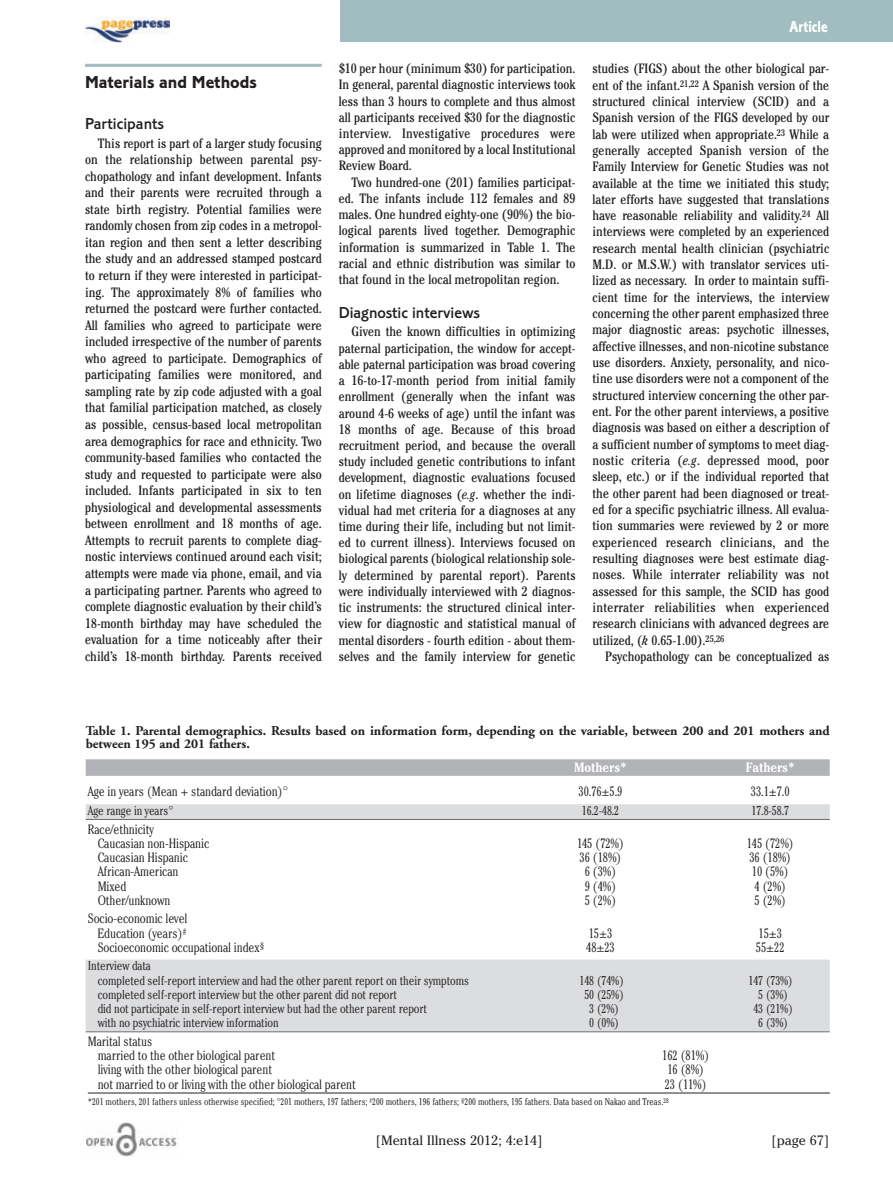
<style>
.page{position:relative;width:893px;height:1191px;background:#fff}
.page>*{position:absolute;margin:0;border:0;box-sizing:border-box;transform-origin:0 0}
.t1{font:18px "Corinthian Bold Plain";color:#231f20}
.t2{font:16.5px "Corinthian Medium Plain";color:#231f20}
.t3{font:16.5px "Corinthian Bold Condensed Plain";color:#fff}
.t4{font:condensed 13.5px/16.4px "Cheltenham";color:#231f20;text-align:justify}
.t5{font:300 condensed 13.5px/14.2px "Cheltenham";letter-spacing:-.01em;color:#231f20}
.t6{font:700 13.5px/13.5px "Adobe Garamond";color:#231f20}
.t7{font:13.5px "Cheltenham";color:#231f20}
.t8{font:700 condensed 13.5px "Cheltenham";letter-spacing:-.01em;color:#fff}
.t9{font:300 condensed 12.75px/14.2px "Cheltenham";letter-spacing:-.01em;color:#231f20}
.t10{font:300 condensed 9.75px "Cheltenham";color:#231f20}
.s1{font-style:italic}
</style>
<div class="page">
<hr style="left:85px;top:64px;width:237px;height:3px;background:#a2bdbf">
<div style="left:340px;top:0;width:553px;height:42px;background:#a2bdbf"></div>
<img style="left:85px;top:17px;width:85px;height:26px">
<img style="left:86px;top:1123px;width:93px;height:34px">
<div style="left:86px;top:759px;width:744px;height:17px;background:#b2b3b7"></div>
<div style="left:86px;top:804px;width:744px;height:15px;background:#dcdddf"></div>
<hr style="left:86px;top:819px;width:744px;height:1px;background:#6c6d70">
<div style="left:86px;top:959px;width:744px;height:15px;background:#dcdddf"></div>
<div style="left:86px;top:973px;width:744px;height:15px;background:#dcdddf"></div>
<div style="left:86px;top:988px;width:744px;height:15px;background:#dcdddf"></div>
<div style="left:86px;top:1002px;width:744px;height:15px;background:#dcdddf"></div>
<div style="left:86px;top:1016px;width:744px;height:15px;background:#dcdddf"></div>
<hr style="left:86px;top:1031px;width:744px;height:1px;background:#6c6d70">
<hr style="left:88px;top:1092px;width:742px;height:1px;background:#231f20">
<h1 class="t1" style="left:85px;top:76px;width:173px">Materials and Methods</h1>
<p class="t2" style="left:85px;top:118px;width:81px">Participants</p>
<p class="t4" style="left:85px;top:136px;width:238px;text-indent:13px">This report is part of a larger study focusing on the relationship between parental psy&shy;chopathology and infant development. Infants and their parents were recruited through a state birth registry. Potential families were randomly chosen from zip codes in a metropol&shy;itan region and then sent a letter describing the study and an addressed stamped postcard to return if they were interested in participat&shy;ing. The approximately 8% of families who returned the postcard were further contacted.<br>All families who agreed to participate were included irrespective of the number of parents who agreed to participate. Demographics of participating families were monitored, and sampling rate by zip code adjusted with a goal that familial participation matched, as closely as possible, census-based local metropolitan area demographics for race and ethnicity. Two community-based families who contacted the study and requested to participate were also included. Infants participated in six to ten physiological and developmental assessments between enrollment and 18 months of age.<br>Attempts to recruit parents to complete diag&shy;nostic interviews continued around each visit; attempts were made via phone, email, and via a participating partner. Parents who agreed to complete diagnostic evaluation by their child’s 18-month birthday may have scheduled the evaluation for a time noticeably after their child’s 18-month birthday. Parents received</p>
<p class="t4" style="left:339px;top:62px;width:238px">$10 per hour (minimum $30) for participation.<br>In general, parental diagnostic interviews took less than 3 hours to complete and thus almost all participants received $30 for the diagnostic interview. Investigative procedures were approved and monitored by a local Institutional Review Board.</p>
<p class="t4" style="left:339px;top:175px;width:238px;text-indent:13px">Two hundred-one (201) families participat&shy;ed. The infants include 112 females and 89 males. One hundred eighty-one (90%) the bio&shy;logical parents lived together. Demographic information is summarized in Table 1. The racial and ethnic distribution was similar to that found in the local metropolitan region.</p>
<p class="t2" style="left:339px;top:307px;width:143px">Diagnostic interviews</p>
<p class="t4" style="left:339px;top:325px;width:238px;text-indent:13px">Given the known difficulties in optimizing paternal participation, the window for accept&shy;able paternal participation was broad covering a 16-to-17-month period from initial family enrollment (generally when the infant was around 4-6 weeks of age) until the infant was 18 months of age. Because of this broad recruitment period, and because the overall study included genetic contributions to infant development, diagnostic evaluations focused on lifetime diagnoses (<span class="s1">e.g</span>. whether the indi&shy;vidual had met criteria for a diagnoses at any time during their life, including but not limit&shy;ed to current illness). Interviews focused on biological parents (biological relationship sole&shy;ly determined by parental report). Parents were individually interviewed with 2 diagnos&shy;tic instruments: the structured clinical inter&shy;view for diagnostic and statistical manual of mental disorders - fourth edition - about them&shy;selves and the family interview for genetic</p>
<p class="t3" style="left:789px;top:21px;width:40px">Article</p>
<p class="t4" style="left:592px;top:62px;width:238px">studies (FIGS) about the other biological par&shy;ent of the infant.<sup>21,22</sup> A Spanish version of the structured clinical interview (SCID) and a Spanish version of the FIGS developed by our lab were utilized when appropriate.<sup>23</sup> While a generally accepted Spanish version of the Family Interview for Genetic Studies was not available at the time we initiated this study; later efforts have suggested that translations have reasonable reliability and validity.<sup>24</sup> All interviews were completed by an experienced research mental health clinician (psychiatric M.D. or M.S.W.) with translator services uti&shy;lized as necessary. In order to maintain suffi&shy;cient time for the interviews, the interview concerning the other parent emphasized three major diagnostic areas: psychotic illnesses, affective illnesses, and non-nicotine substance use disorders. Anxiety, personality, and nico&shy;tine use disorders were not a component of the structured interview concerning the other par&shy;ent. For the other parent interviews, a positive diagnosis was based on either a description of a sufficient number of symptoms to meet diag&shy;nostic criteria (<span class="s1">e.g</span>. depressed mood, poor sleep, etc.) or if the individual reported that the other parent had been diagnosed or treat&shy;ed for a specific psychiatric illness. All evalua&shy;tion summaries were reviewed by 2 or more experienced research clinicians, and the resulting diagnoses were best estimate diag&shy;noses. While interrater reliability was not assessed for this sample, the SCID has good interrater reliabilities when experienced research clinicians with advanced degrees are utilized, (<span class="s1">k</span> 0.65-1.00).<sup>25,26</sup></p>
<p class="t4" style="left:605px;top:649px;width:225px">Psychopathology can be conceptualized as</p>
<p class="t6" style="left:86px;top:724px;width:746px">Table 1. Parental demographics. Results based on information form, depending on the variable, between 200 and 201 mothers and between 195 and 201 fathers.</p>
<p class="t8" style="left:574px;top:762px;width:54px">Mothers*</p>
<p class="t8" style="left:746px;top:762px;width:51px">Fathers*</p>
<p class="t5" style="left:88px;top:786px;width:202px">Age in years (Mean + standard deviation)°</p>
<p class="t5" style="left:578px;top:786px;width:45px">30.76±5.9</p>
<p class="t5" style="left:751px;top:786px;width:40px">33.1±7.0</p>
<p class="t9" style="left:88px;top:804px;width:87px">Age range in years°</p>
<p class="t9" style="left:582px;top:804px;width:39px">16.2-48.2</p>
<p class="t9" style="left:752px;top:804px;width:39px">17.8-58.7</p>
<p class="t5" style="left:98px;top:823px;width:113px;text-indent:-10px">Race/ethnicity<br>Caucasian non-Hispanic</p>
<p class="t5" style="left:577px;top:837px;width:49px">145 (72%)</p>
<p class="t5" style="left:747px;top:837px;width:49px">145 (72%)</p>
<p class="t5" style="left:98px;top:851px;width:92px">Caucasian Hispanic</p>
<p class="t5" style="left:580px;top:851px;width:43px">36 (18%)</p>
<p class="t5" style="left:749px;top:851px;width:43px">36 (18%)</p>
<p class="t5" style="left:98px;top:865px;width:82px">African-American</p>
<p class="t5" style="left:585px;top:865px;width:33px">6 (3%)</p>
<p class="t5" style="left:752px;top:865px;width:38px">10 (5%)</p>
<p class="t5" style="left:98px;top:880px;width:30px">Mixed</p>
<p class="t5" style="left:585px;top:880px;width:33px">9 (4%)</p>
<p class="t5" style="left:754px;top:880px;width:33px">4 (2%)</p>
<p class="t5" style="left:98px;top:894px;width:74px">Other/unknown</p>
<p class="t5" style="left:585px;top:894px;width:33px">5 (2%)</p>
<p class="t5" style="left:754px;top:894px;width:33px">5 (2%)</p>
<p class="t5" style="left:88px;top:912px;width:101px;text-align:right">Socio-economic level<br>Education (years)<sup>#</sup></p>
<p class="t5" style="left:589px;top:927px;width:25px">15±3</p>
<p class="t5" style="left:758px;top:927px;width:25px">15±3</p>
<p class="t5" style="left:98px;top:941px;width:168px">Socioeconomic occupational index<sup>§</sup></p>
<p class="t5" style="left:586px;top:941px;width:30px">48±23</p>
<p class="t5" style="left:756px;top:941px;width:30px">55±22</p>
<p class="t9" style="left:98px;top:960px;width:373px;text-indent:-10px">Interview data<br>completed self-report interview and had the other parent report on their symptoms</p>
<p class="t9" style="left:579px;top:974px;width:46px">148 (74%)</p>
<p class="t9" style="left:748px;top:974px;width:46px">147 (73%)</p>
<p class="t9" style="left:98px;top:988px;width:301px">completed self-report interview but the other parent did not report</p>
<p class="t9" style="left:584px;top:988px;width:41px">50 (25%)</p>
<p class="t9" style="left:758px;top:988px;width:31px">5 (3%)</p>
<p class="t9" style="left:98px;top:1002px;width:331px">did not participate in self-report interview but had the other parent report</p>
<p class="t9" style="left:589px;top:1002px;width:31px">3 (2%)</p>
<p class="t9" style="left:753px;top:1002px;width:41px">43 (21%)</p>
<p class="t9" style="left:98px;top:1017px;width:182px">with no psychiatric interview information</p>
<p class="t9" style="left:589px;top:1017px;width:31px">0 (0%)</p>
<p class="t9" style="left:758px;top:1017px;width:31px">6 (3%)</p>
<p class="t5" style="left:98px;top:1035px;width:179px;text-indent:-10px">Marital status<br>married to the other biological parent</p>
<p class="t5" style="left:662px;top:1049px;width:49px">162 (81%)</p>
<p class="t5" style="left:98px;top:1063px;width:176px">living with the other biological parent</p>
<p class="t5" style="left:667px;top:1063px;width:38px">16 (8%)</p>
<p class="t5" style="left:98px;top:1078px;width:260px">not married to or living with the other biological parent</p>
<p class="t5" style="left:665px;top:1078px;width:43px">23 (11%)</p>
<p class="t10" style="left:88px;top:1098px;width:582px">*201 mothers, 201 fathers unless otherwise specified; °201 mothers, 197 fathers; <sup>#</sup>200 mothers, 196 fathers; <sup>§</sup>200 mothers, 195 fathers. Data based on Nakao and Treas.<sup>28</sup></p>
<p class="t7" style="left:376px;top:1132px;width:168px">[Mental Illness 2012; 4:e14]</p>
<p class="t7" style="left:771px;top:1132px;width:59px">[page 67]</p>
</div>
